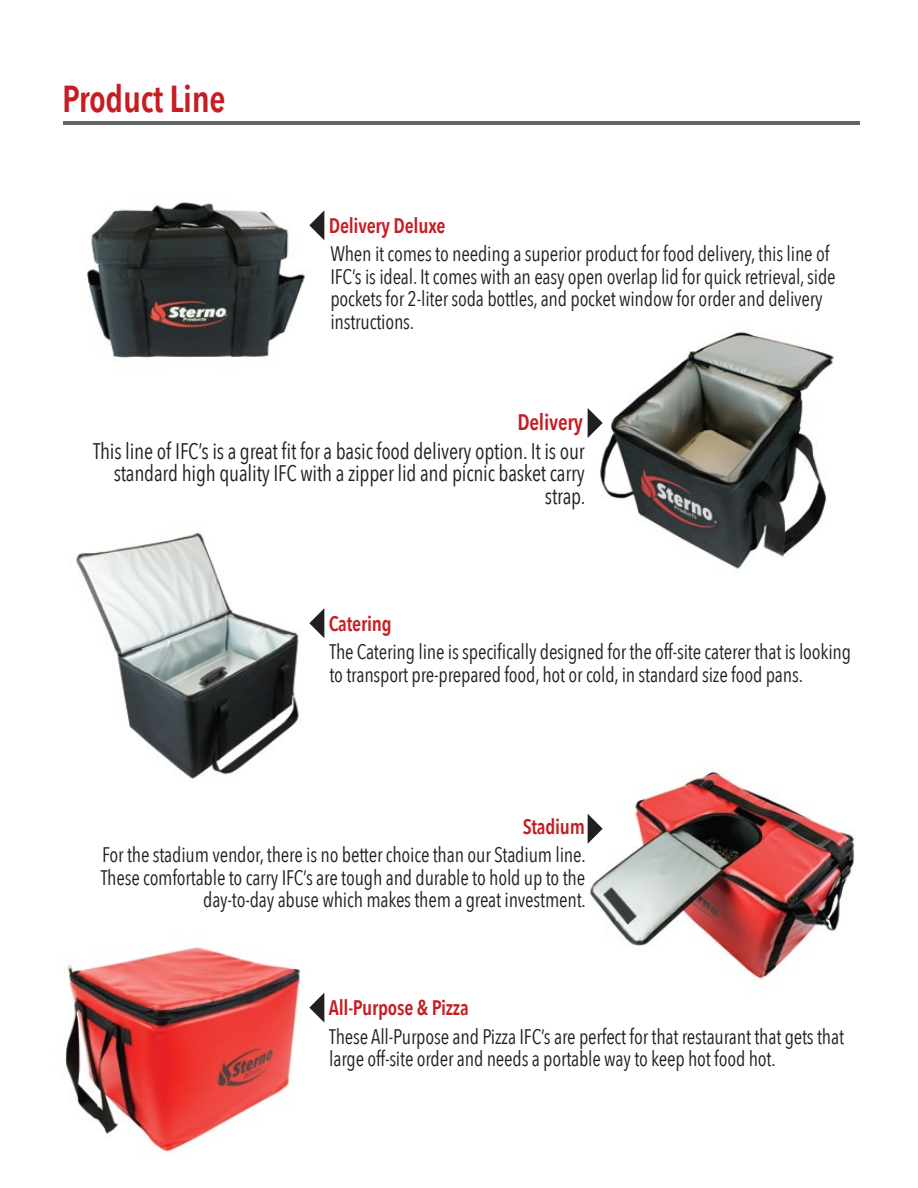
<style>
.page{position:relative;width:918px;height:1188px;background:#fff}
.page>*{position:absolute;margin:0;border:0;box-sizing:border-box;transform-origin:0 0}
.t1{font:600 37.5px "Avenir Next Condensed";letter-spacing:-.01em;color:#c61d23;scale:.96 1}
.t2{font:22.5px/22.5px "Avenir Next Condensed";letter-spacing:-.01em;color:#231f20;text-align:right;scale:.96 1}
.t3{font:600 22.5px "Avenir Next Condensed";letter-spacing:-.01em;color:#c61d23;scale:.96 1}
.t4{font:21px/22.5px "Avenir Next Condensed";letter-spacing:-.01em;color:#231f20;scale:.96 1}
.t5{font:600 21px "Avenir Next Condensed";letter-spacing:-.01em;color:#c61d23;scale:.96 1}
</style>
<div class="page">
<img style="left:65px;top:947px;width:236px;height:205px">
<img style="left:590px;top:771px;width:264px;height:209px">
<img style="left:76px;top:532px;width:223px;height:247px">
<img style="left:587px;top:331px;width:247px;height:238px">
<img style="left:93px;top:202px;width:212px;height:156px">
<svg style="left:87px;top:202px;width:99px;height:101px;background:#4d5251"></svg>
<svg style="left:309px;top:210px;width:15px;height:30px"></svg>
<svg style="left:309px;top:608px;width:15px;height:30px"></svg>
<svg style="left:588px;top:408px;width:15px;height:30px"></svg>
<svg style="left:588px;top:814px;width:15px;height:30px"></svg>
<svg style="left:309px;top:993px;width:15px;height:29px"></svg>
<hr style="left:63px;top:121px;width:796px;height:3px;background:#636466">
<h1 class="t1" style="left:62px;top:67px;width:172px">Product Line</h1>
<p class="t5" style="left:329px;top:208px;width:123px">Delivery Deluxe</p>
<p class="t4" style="left:330px;top:242px;width:528px">When it comes to needing a superior product for food delivery, this line of IFC’s is ideal. It comes with an easy open overlap lid for quick retrieval, side pockets for 2-liter soda bottles, and pocket window for order and delivery instructions.</p>
<p class="t3" style="left:517px;top:402px;width:70px">Delivery</p>
<p class="t2" style="left:93px;top:439px;width:514px">This line of IFC’s is a great fit for a basic food delivery option. It is our standard high quality IFC with a zipper lid and picnic basket carry strap.</p>
<p class="t5" style="left:329px;top:605px;width:67px">Catering</p>
<p class="t4" style="left:329px;top:640px;width:545px">The Catering line is specifically designed for the off-site caterer that is looking to transport pre-prepared food, hot or cold, in standard size food pans.</p>
<p class="t5" style="left:523px;top:809px;width:67px">Stadium</p>
<p class="t4" style="left:101px;top:843px;width:507px;text-align:right">For the stadium vendor, there is no better choice than our Stadium line.<br>These comfortable to carry IFC’s are tough and durable to hold up to the day-to-day abuse which makes them a great investment.</p>
<p class="t5" style="left:329px;top:990px;width:147px">All-Purpose &amp; Pizza</p>
<p class="t4" style="left:329px;top:1024px;width:538px">These All-Purpose and Pizza IFC’s are perfect for that restaurant that gets that large off-site order and needs a portable way to keep hot food hot.</p>
</div>
